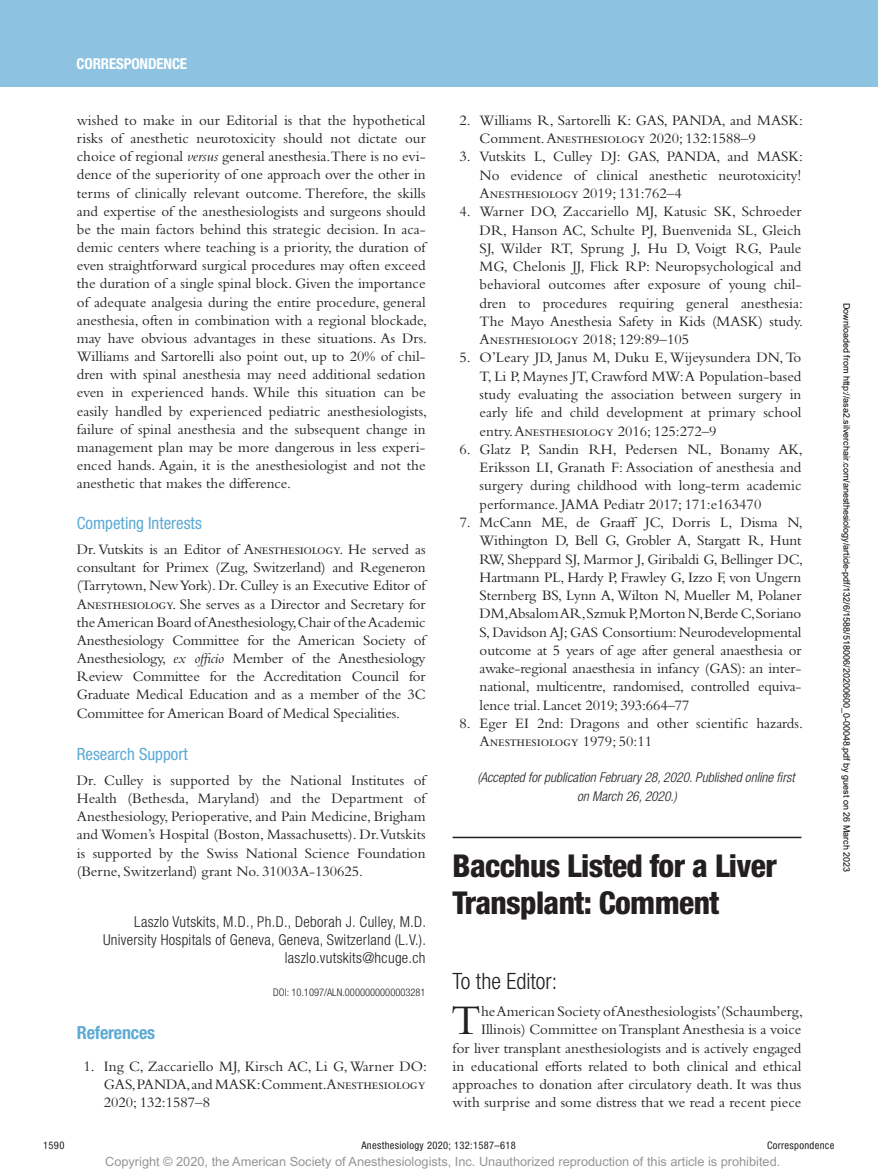
<style>
.page{position:relative;width:878px;height:1175px;background:#fff}
.page>*{position:absolute;margin:0;border:0;box-sizing:border-box;transform-origin:0 0}
.t1{font:43.95px "Bembo Std";color:#231f20}
.t2{font:800 condensed 31.5px/36.3px "Helvetica Neue LT Std";letter-spacing:-.02em;color:#231f20}
.t3{font:300 condensed 22.5px "Helvetica Neue LT Std";color:#231f20}
.t4{font:700 condensed 18px "Helvetica Neue LT Std";letter-spacing:-.01em;color:#5caad4}
.t5{font:condensed 16.8px "Helvetica Neue LT Std";color:#5caad4}
.t6{font:15px/18.1px "Bembo Std";color:#231f20;text-align:justify}
.t7{font:300 condensed 15px/18.1px "Helvetica Neue LT Std";letter-spacing:.02em;color:#231f20;text-align:right}
.t8{font:700 condensed 15px "Helvetica Neue LT Std";letter-spacing:-.01em;color:#fff}
.t9{font:italic 300 condensed 13.5px/18.3px "Helvetica Neue LT Std";color:#231f20}
.t10{font:12.75px "Arial MT Std";color:#939598}
.t11{font:condensed 10.5px "Helvetica Neue LT Std";letter-spacing:.03em;color:#231f20}
.t12{font:300 condensed 10.5px "Helvetica Neue LT Std";color:#231f20}
.t13{font:9px "Arial";color:#000}
.s1{font-style:italic}
</style>
<div class="page">
<div style="left:0;top:0;width:878px;height:86px;background:#8dc3e0"></div>
<hr style="left:452px;top:836px;width:349px;height:2px;background:#231f20">
<p class="t8" style="left:77px;top:54px;width:112px">CORRESPONDENCE</p>
<p class="t6" style="left:77px;top:111px;width:352px">wished to make in our Editorial is that the hypothetical risks of anesthetic neurotoxicity should not dictate our choice of regional <span class="s1">versus</span> general anesthesia.There is no evi&shy;dence of the superiority of one approach over the other in terms of clinically relevant outcome. Therefore, the skills and expertise of the anesthesiologists and surgeons should be the main factors behind this strategic decision. In aca&shy;demic centers where teaching is a priority, the duration of even straightforward surgical procedures may often exceed the duration of a single spinal block. Given the importance of adequate analgesia during the entire procedure, general anesthesia, often in combination with a regional blockade, may have obvious advantages in these situations. As Drs.<br>Williams and Sartorelli also point out, up to 20% of chil&shy;dren with spinal anesthesia may need additional sedation even in experienced hands. While this situation can be easily handled by experienced pediatric anesthesiologists, failure of spinal anesthesia and the subsequent change in management plan may be more dangerous in less experi&shy;enced hands. Again, it is the anesthesiologist and not the anesthetic that makes the difference.</p>
<p class="t5" style="left:77px;top:513px;width:126px">Competing Interests</p>
<p class="t6" style="left:77px;top:540px;width:350px">Dr. Vutskits is an Editor of Anesthesiology. He served as consultant for Primex (Zug, Switzerland) and Regeneron (Tarrytown, New York). Dr. Culley is an Executive Editor of Anesthesiology. She serves as a Director and Secretary for the American Board of Anesthesiology, Chair of the Academic Anesthesiology Committee for the American Society of Anesthesiology, <span class="s1">ex officio</span> Member of the Anesthesiology Review Committee for the Accreditation Council for Graduate Medical Education and as a member of the 3C Committee for American Board of Medical Specialities.</p>
<p class="t5" style="left:77px;top:744px;width:112px">Research Support</p>
<p class="t6" style="left:77px;top:770px;width:350px">Dr. Culley is supported by the National Institutes of Health (Bethesda, Maryland) and the Department of Anesthesiology, Perioperative, and Pain Medicine, Brigham and Women’s Hospital (Boston, Massachusetts). Dr.Vutskits is supported by the Swiss National Science Foundation (Berne, Switzerland) grant No. 31003A-130625.</p>
<p class="t7" style="left:103px;top:912px;width:324px">Laszlo Vutskits, M.D., Ph.D., Deborah J. Culley, M.D.<br>University Hospitals of Geneva, Geneva, Switzerland (L.V.). laszlo.vutskits@hcuge.ch</p>
<p class="t12" style="left:273px;top:986px;width:154px">DOI: 10.1097/ALN.0000000000003281</p>
<p class="t4" style="left:77px;top:1021px;width:80px">References</p>
<p class="t6" style="left:104px;top:1057px;width:325px;text-indent:-20px">1. Ing C, Zaccariello MJ, Kirsch AC, Li G, Warner DO:<br>GAS,PANDA, and MASK: Comment.Anesthesiology 2020; 132:1587–8</p>
<p class="t6" style="left:479px;top:111px;width:325px;text-indent:-20px">2. Williams R, Sartorelli K: GAS, PANDA, and MASK:<br>Comment. Anesthesiology 2020; 132:1588–9</p>
<p class="t6" style="left:479px;top:147px;width:325px;text-indent:-20px">3. Vutskits L, Culley DJ: GAS, PANDA, and MASK:<br>No evidence of clinical anesthetic neurotoxicity!<br>Anesthesiology 2019; 131:762–4</p>
<p class="t6" style="left:479px;top:202px;width:325px;text-indent:-20px">4. Warner DO, Zaccariello MJ, Katusic SK, Schroeder DR, Hanson AC, Schulte PJ, Buenvenida SL, Gleich SJ, Wilder RT, Sprung J, Hu D, Voigt RG, Paule MG, Chelonis JJ, Flick RP: Neuropsychological and behavioral outcomes after exposure of young chil&shy;dren to procedures requiring general anesthesia:<br>The Mayo Anesthesia Safety in Kids (MASK) study.<br>Anesthesiology 2018; 129:89–105</p>
<p class="t6" style="left:479px;top:348px;width:323px;text-indent:-20px">5. O’Leary JD, Janus M, Duku E, Wijeysundera DN, To T, Li P, Maynes JT, Crawford MW: A Population-based study evaluating the association between surgery in early life and child development at primary school entry. Anesthesiology 2016; 125:272–9</p>
<p class="t6" style="left:479px;top:440px;width:325px;text-indent:-20px">6. Glatz P, Sandin RH, Pedersen NL, Bonamy AK, Eriksson LI, Granath F: Association of anesthesia and surgery during childhood with long-term academic performance. JAMA Pediatr 2017; 171:e163470</p>
<p class="t6" style="left:479px;top:513px;width:325px;text-indent:-20px">7. McCann ME, de Graaff JC, Dorris L, Disma N, Withington D, Bell G, Grobler A, Stargatt R, Hunt RW, Sheppard SJ, Marmor J, Giribaldi G, Bellinger DC, Hartmann PL, Hardy P, Frawley G, Izzo F, von Ungern Sternberg BS, Lynn A, Wilton N, Mueller M, Polaner DM,Absalom AR,Szmuk P,Morton N,Berde C,Soriano S, Davidson AJ; GAS Consortium: Neurodevelopmental outcome at 5 years of age after general anaesthesia or awake-regional anaesthesia in infancy (GAS): an inter&shy;national, multicentre, randomised, controlled equiva&shy;lence trial. Lancet 2019; 393:664–77</p>
<p class="t6" style="left:479px;top:714px;width:325px;text-indent:-20px">8. Eger EI 2nd: Dragons and other scientific hazards.<br>Anesthesiology 1979; 50:11</p>
<p class="t9" style="left:577px;top:769px;width:219px;text-indent:-100px">(Accepted for publication February 28, 2020. Published online first on March 26, 2020.)</p>
<h2 class="t2" style="left:452px;top:847px;width:326px">Bacchus Listed for a Liver<br>Transplant: Comment</h2>
<h3 class="t3" style="left:452px;top:968px;width:106px">To the Editor:</h3>
<h1 class="t1" style="left:451px;top:995px;width:31px">T</h1>
<p class="t6" style="left:452px;top:1002px;width:352px;text-align:right">he American Society of Anesthesiologists’(Schaumberg, Illinois) Committee on Transplant Anesthesia is a voice<br>for liver transplant anesthesiologists and is actively engaged in educational efforts related to both clinical and ethical approaches to donation after circulatory death. It was thus with surprise and some distress that we read a recent piece</p>
<p class="t13" style="left:850px;top:303px;width:571px;rotate:90deg">Downloaded from http://asa2.silverchair.com/anesthesiology/article-pdf/132/6/1588/518006/20200600_0-00048.pdf by guest on 26 March 2023</p>
<p class="t11" style="left:43px;top:1139px;width:23px">1590</p>
<p class="t11" style="left:361px;top:1139px;width:156px">Anesthesiology 2020; 132:1587–618</p>
<p class="t11" style="left:767px;top:1139px;width:69px">Correspondence</p>
<p class="t10" style="left:105px;top:1154px;width:676px">Copyright © 2020, the American Society of Anesthesiologists, Inc. Unauthorized reproduction of this article is prohibited.</p>
</div>
